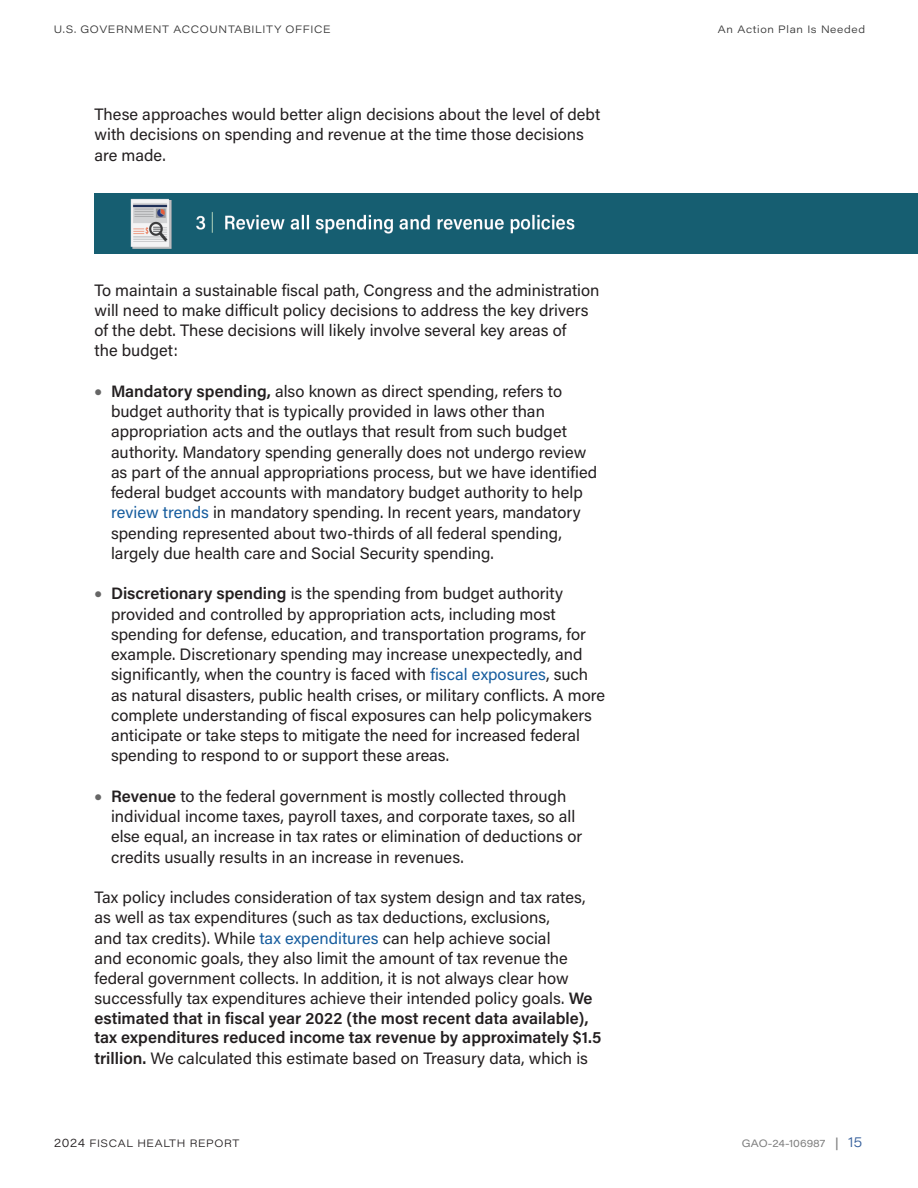
<style>
.page{position:relative;width:918px;height:1188px;background:#fff}
.page>*{position:absolute;margin:0;border:0;box-sizing:border-box;transform-origin:0 0}
.t1{font:16.5px/20.2px "Wgtntw Acumin Variable Concept";color:#231f20}
.t2{font:10.5px "Nrdbml Acumin Variable Concept";letter-spacing:.06em;color:#333}
.t3{font:10.5px "Pjjhfl Acumin Variable Concept";letter-spacing:.06em;color:#231f20}
.t4{font:10.5px "Sngxts Acumin Variable Concept";color:#808080}
.s1{color:#666}
.s2{font-family:"Xqpphy Acumin Variable Concept"}
.s3{color:#175d9e}
.s4{font-size:12px}
.s5{font-family:"Xrlcrv Acumin Variable Concept";font-size:12px}
.s6{font-family:"Pjjhfl Acumin Variable Concept";font-size:14.25px;color:#37609c}
</style>
<div class="page">
<img style="left:94px;top:193px;width:824px;height:60px">
<p class="t2" style="left:54px;top:22px;width:278px">U.S. GOVERNMENT ACCOUNTABILITY OFFICE</p>
<p class="t2" style="left:718px;top:22px;width:149px">An Action Plan Is Needed</p>
<p class="t1" style="left:94px;top:104px;width:507px">These approaches would better align decisions about the level of debt with decisions on spending and revenue at the time those decisions are made.</p>
<p class="t1" style="left:94px;top:279px;width:507px">To maintain a sustainable fiscal path, Congress and the administration will need to make difficult policy decisions to address the key drivers of the debt. These decisions will likely involve several key areas of<br>the budget:</p>
<p class="t1" style="left:111px;top:380px;width:488px;text-indent:-16px"><span class="s1">•</span> <span class="s2">Mandatory spending,</span> also known as direct spending, refers to budget authority that is typically provided in laws other than appropriation acts and the outlays that result from such budget authority. Mandatory spending generally does not undergo review as part of the annual appropriations process, but we have identified federal budget accounts with mandatory budget authority to help <span class="s3">review trends</span> in mandatory spending. In recent years, mandatory spending represented about two-thirds of all federal spending, largely due health care and Social Security spending.</p>
<p class="t1" style="left:111px;top:583px;width:496px;text-indent:-16px"><span class="s1">•</span> <span class="s2">Discretionary spending</span> is the spending from budget authority provided and controlled by appropriation acts, including most spending for defense, education, and transportation programs, for example. Discretionary spending may increase unexpectedly, and significantly, when the country is faced with <span class="s3">fiscal exposures</span>, such as natural disasters, public health crises, or military conflicts. A more complete understanding of fiscal exposures can help policymakers anticipate or take steps to mitigate the need for increased federal spending to respond to or support these areas.</p>
<p class="t1" style="left:111px;top:785px;width:473px;text-indent:-16px"><span class="s1">•</span> <span class="s2">Revenue</span> to the federal government is mostly collected through individual income taxes, payroll taxes, and corporate taxes, so all else equal, an increase in tax rates or elimination of deductions or credits usually results in an increase in revenues.</p>
<p class="t1" style="left:94px;top:887px;width:508px">Tax policy includes consideration of tax system design and tax rates, as well as tax expenditures (such as tax deductions, exclusions,<br>and tax credits). While <span class="s3">tax expenditures</span> can help achieve social<br>and economic goals, they also limit the amount of tax revenue the federal government collects. In addition, it is not always clear how successfully tax expenditures achieve their intended policy goals. <span class="s2">We estimated that in fiscal year 2022 (the most recent data available), tax expenditures reduced income tax revenue by approximately $1.5 trillion.</span> We calculated this estimate based on Treasury data, which is</p>
<p class="t3" style="left:54px;top:1136px;width:187px"><span class="s4">2024</span> FISCAL HEALTH REPORT</p>
<p class="t4" style="left:742px;top:1136px;width:122px">GAO-24-106987 <span class="s5">|</span> <span class="s6">15</span></p>
</div>
